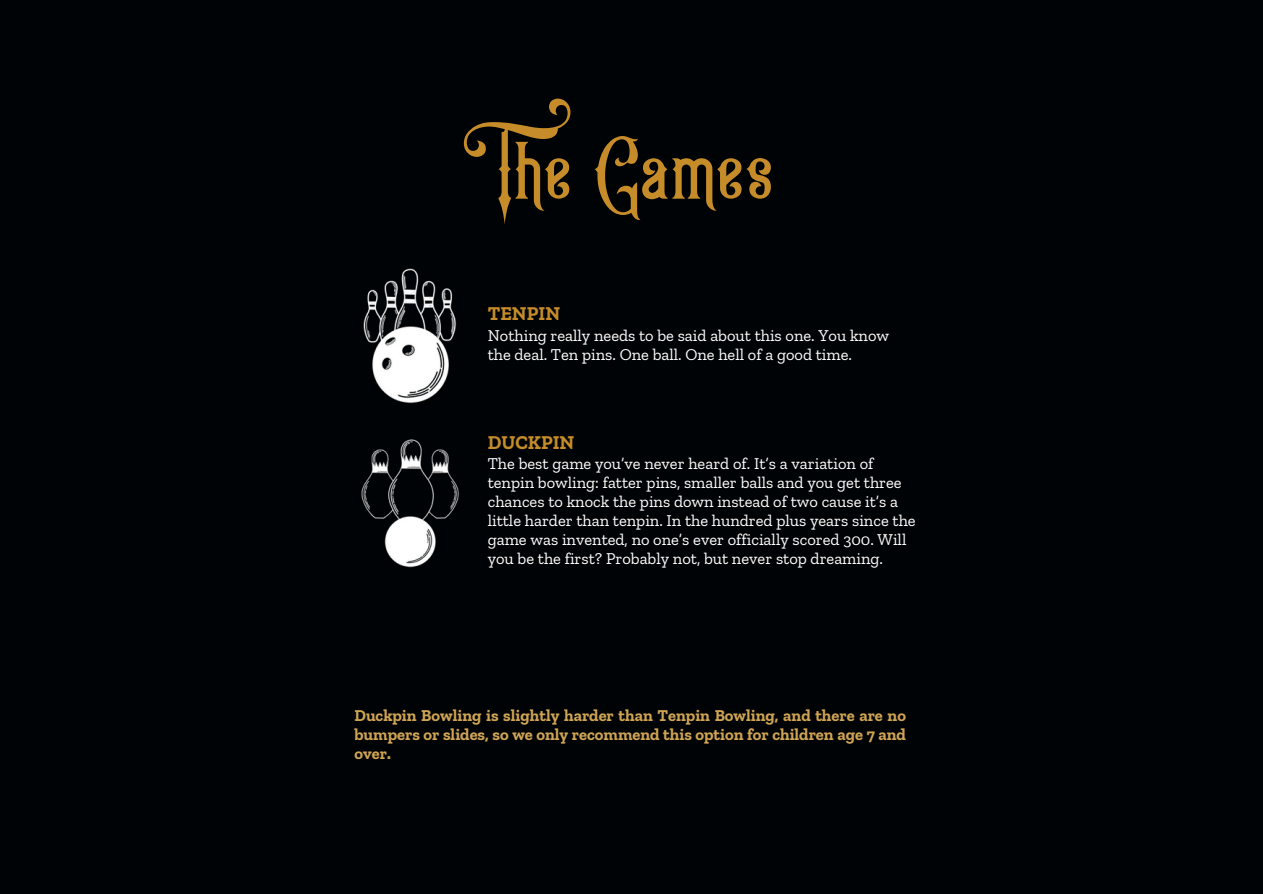
<style>
.page{position:relative;width:1263px;height:894px;background:#fff}
.page>*{position:absolute;margin:0;border:0;box-sizing:border-box;transform-origin:0 0}
.t1{font:114px "King Edward";color:#c58c29}
.t2{font:700 19.5px "Zilla Slab";color:#c58c29}
.t3{font:16.5px/19.2px "Zilla Slab";color:#fff}
.t4{font:700 16.5px/19.2px "Zilla Slab";color:#d0a454;text-align:justify}
</style>
<div class="page">
<div style="left:0;top:0;width:1263px;height:893px;background:#000305"></div>
<img style="left:361px;top:268px;width:98px;height:300px">
<h3 class="t1" style="left:462px;top:92px;width:313px">The Games</h3>
<p class="t2" style="left:488px;top:301px;width:74px">TENPIN</p>
<p class="t3" style="left:488px;top:325px;width:403px">Nothing really needs to be said about this one. You know the deal. Ten pins. One ball. One hell of a good time.</p>
<h2 class="t2" style="left:488px;top:430px;width:88px">DUCKPIN</h2>
<p class="t3" style="left:488px;top:453px;width:429px">The best game you’ve never heard of. It’s a variation of tenpin bowling: fatter pins, smaller balls and you get three chances to knock the pins down instead of two cause it’s a little harder than tenpin. In the hundred plus years since the game was invented, no one’s ever officially scored 300. Will you be the first? Probably not, but never stop dreaming.</p>
<h2 class="t4" style="left:354px;top:705px;width:553px">Duckpin Bowling is slightly harder than Tenpin Bowling, and there are no bumpers or slides, so we only recommend this option for children age 7 and over.</h2>
</div>
